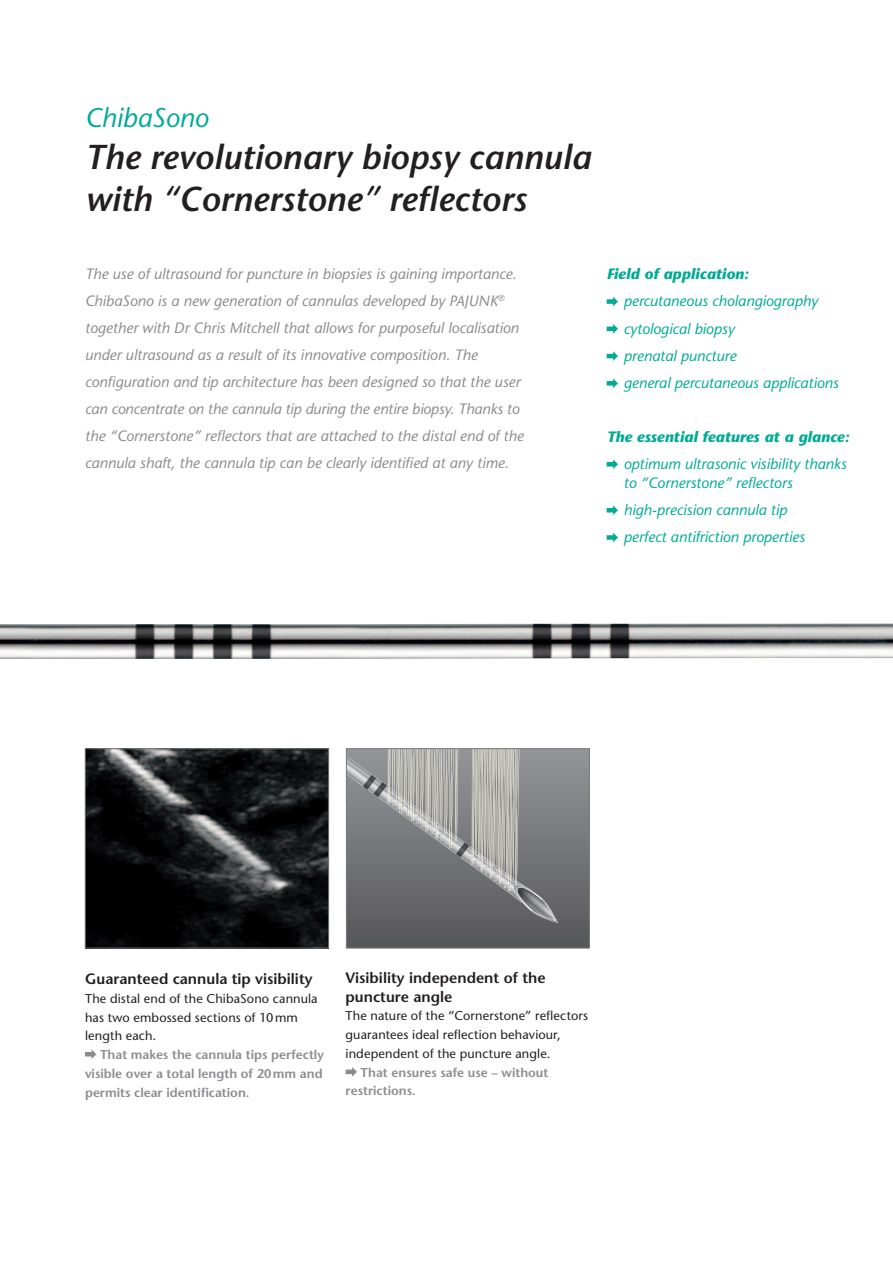
<style>
.page{position:relative;width:893px;height:1263px;background:#fff}
.page>*{position:absolute;margin:0;border:0;box-sizing:border-box;transform-origin:0 0}
.t1{font:italic 600 34.5px/42px "Stone Sans";color:#231f20}
.t2{font:italic 27px "Stone Sans";color:#00ab95}
.t3{font:italic 15px/27px "Stone Sans";color:#8a8c8f}
.t4{font:italic 15px/27.3px "Stone Sans";color:#00ab95}
.t5{font:600 15px/18.8px "Stone Sans";color:#231f20}
.t6{font:italic 700 15px "Stone Sans";color:#00ab95}
.t7{font:12.75px/18.8px "Stone Sans";letter-spacing:.01em;color:#231f20}
.t8{font:600 12.75px/18.8px "Stone Sans";color:#8a8c8f}
</style>
<div class="page">
<img style="left:0;top:623px;width:893px;height:36px">
<img style="left:87px;top:750px;width:240px;height:196px">
<div style="left:85px;top:748px;width:244px;height:200px;border:1px solid #757679"></div>
<svg style="left:348px;top:750px;width:240px;height:196px"></svg>
<svg style="left:363px;top:750px;width:195px;height:173px"></svg>
<div style="left:346px;top:748px;width:244px;height:200px;border:1px solid #757679"></div>
<svg style="left:346px;top:1067px;width:11px;height:10px"></svg>
<svg style="left:85px;top:1049px;width:11px;height:10px"></svg>
<svg style="left:607px;top:459px;width:11px;height:10px"></svg>
<svg style="left:607px;top:505px;width:11px;height:10px"></svg>
<svg style="left:607px;top:533px;width:11px;height:9px"></svg>
<svg style="left:607px;top:297px;width:11px;height:9px"></svg>
<svg style="left:607px;top:324px;width:11px;height:10px"></svg>
<svg style="left:607px;top:351px;width:11px;height:10px"></svg>
<svg style="left:607px;top:378px;width:11px;height:10px"></svg>
<h2 class="t2" style="left:85px;top:107px;width:125px">ChibaSono</h2>
<h1 class="t1" style="left:85px;top:139px;width:507px">The revolutionary biopsy cannula with “Cornerstone” reflectors</h1>
<p class="t3" style="left:85px;top:262px;width:440px">The use of ultrasound for puncture in biopsies is gaining importance.<br>ChibaSono is a new generation of cannulas developed by PAJUNK<sup>® </sup>together with Dr Chris Mitchell that allows for purposeful localisation under ultrasound as a result of its innovative composition. The configuration and tip architecture has been designed so that the user can concentrate on the cannula tip during the entire biopsy. Thanks to the “Cornerstone” reflectors that are attached to the distal end of the cannula shaft, the cannula tip can be clearly identified at any time.</p>
<p class="t6" style="left:607px;top:268px;width:144px">Field of application:</p>
<p class="t4" style="left:624px;top:289px;width:217px">percutaneous cholangiography cytological biopsy<br>prenatal puncture<br>general percutaneous applications</p>
<p class="t6" style="left:607px;top:431px;width:244px">The essential features at a glance:</p>
<p class="t4" style="left:624px;top:456px;width:225px;line-height:18.8px">optimum ultrasonic visibility thanks to “Cornerstone” reflectors</p>
<p class="t4" style="left:624px;top:498px;width:183px">high-precision cannula tip perfect antifriction properties</p>
<p class="t5" style="left:85px;top:971px;width:229px">Guaranteed cannula tip visibility</p>
<p class="t7" style="left:85px;top:990px;width:234px">The distal end of the ChibaSono cannula has two embossed sections of 10 mm length each.</p>
<p class="t8" style="left:85px;top:1046px;width:240px;text-align:justify;text-indent:15px">That makes the cannula tips perfectly visible over a total length of 20 mm and permits clear identification.</p>
<p class="t5" style="left:346px;top:970px;width:202px">Visibility independent of the puncture angle</p>
<p class="t7" style="left:346px;top:1008px;width:244px">The nature of the “Cornerstone” reflectors guarantees ideal reflection behaviour, independent of the puncture angle.</p>
<p class="t8" style="left:346px;top:1064px;width:204px;text-indent:15px">That ensures safe use – without restrictions.</p>
</div>
